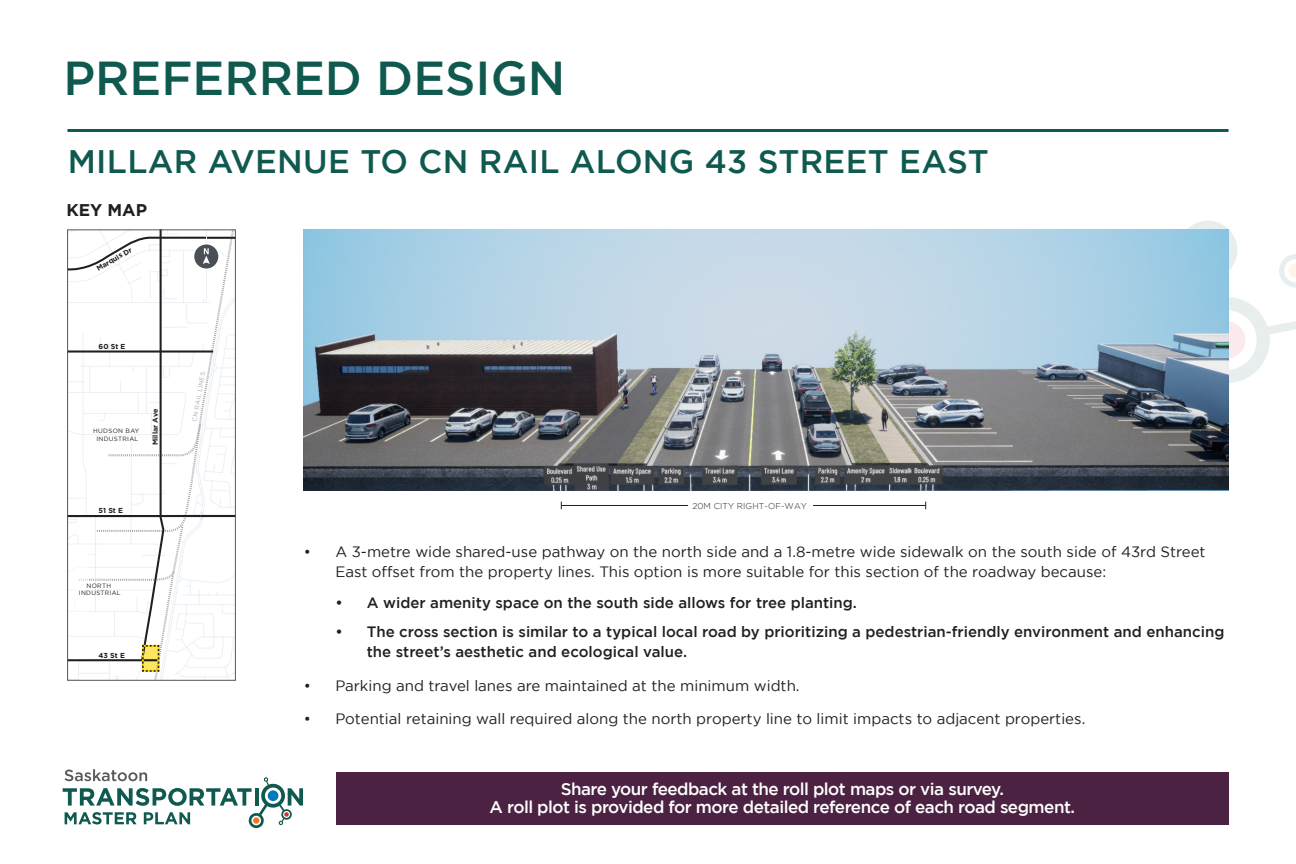
<style>
.page{position:relative;width:1296px;height:864px;background:#fff}
.page>*{position:absolute;margin:0;border:0;box-sizing:border-box;transform-origin:0 0}
.Paragraph_Style_1{font:500 47.5px "Gotham";color:#0f594e}
.Paragraph_Style_1-2{font:500 32.5px "Gotham";letter-spacing:.01em;color:#0f594e}
.Paragraph_Style_2{font:500 17px "Gotham";letter-spacing:-.03em;color:#fff}
.Paragraph_Style_2-2{font:700 17px "Gotham";color:#231f20}
.t1{font:15px/20px "Gotham";color:#231f20}
.t2{font:500 15px/20px "Gotham";color:#231f20}
.Paragraph_Style_2-3{font:300 8.5px "Gotham";letter-spacing:.015em;color:#231f20}
.t3{font:700 7.25px "Gotham";color:#231f20}
.t4{font:6.2px/7.5px "Gotham";letter-spacing:.05em;color:#231f20;text-align:center}
.t5{font:6.2px "Gotham";color:#a8a9ad}
</style>
<div class="page">
<svg style="left:63px;top:769px;width:240px;height:59px"></svg>
<svg style="left:1128px;top:221px;width:168px;height:192px"></svg>
<hr style="left:68px;top:129px;width:1160px;height:3px;background:#0f594e">
<div style="left:336px;top:772px;width:892px;height:53px;background:#4c2243"></div>
<img style="left:304px;top:230px;width:924px;height:261px">
<hr style="left:561px;top:505px;width:365px;height:1px;background:#231f20">
<div style="left:688px;top:500px;width:124px;height:11px;background:#fff"></div>
<svg style="left:68px;top:230px;width:167px;height:450px"></svg>
<p class="Paragraph_Style_1" style="left:64px;top:51px;width:503px">PREFERRED DESIGN</p>
<p class="Paragraph_Style_1-2" style="left:68px;top:143px;width:922px">MILLAR AVENUE TO CN RAIL ALONG 43 STREET EAST</p>
<p class="Paragraph_Style_2-2" style="left:66px;top:200px;width:82px">KEY MAP</p>
<p class="t3" style="left:104px;top:260px;width:27px;rotate:-30deg">rquis D</p>
<p class="t3" style="left:99px;top:342px;width:28px">60 St E</p>
<p class="t4" style="left:93px;top:427px;width:48px">HUDSON BAY<br>INDUSTRIAL</p>
<p class="t3" style="left:151px;top:445px;width:38px;rotate:-90deg">Millar Ave</p>
<p class="t3" style="left:99px;top:507px;width:26px">51 St E</p>
<p class="t4" style="left:79px;top:582px;width:43px">NORTH<br>INDUSTRIAL</p>
<p class="t3" style="left:99px;top:651px;width:28px">43 St E</p>
<p class="t5" style="left:191px;top:421px;width:52px;rotate:-80deg">CN RAIL LINES</p>
<p class="Paragraph_Style_2-3" style="left:693px;top:501px;width:116px">20M CITY RIGHT-OF-WAY</p>
<p class="t1" style="left:335px;top:542px;width:872px;text-indent:-32px">• A 3-metre wide shared-use pathway on the north side and a 1.8-metre wide sidewalk on the south side of 43rd Street<br>East offset from the property lines. This option is more suitable for this section of the roadway because:</p>
<p class="t2" style="left:335px;top:593px;width:523px">• A wider amenity space on the south side allows for tree planting.</p>
<p class="t2" style="left:367px;top:622px;width:859px;text-indent:-32px">• The cross section is similar to a typical local road by prioritizing a pedestrian-friendly environment and enhancing the street’s aesthetic and ecological value.</p>
<p class="t1" style="left:304px;top:675px;width:497px">• Parking and travel lanes are maintained at the minimum width.</p>
<p class="t1" style="left:304px;top:709px;width:783px">• Potential retaining wall required along the north property line to limit impacts to adjacent properties.</p>
<p class="Paragraph_Style_2" style="left:561px;top:779px;width:445px">Share your feedback at the roll plot maps or via survey.</p>
<p class="Paragraph_Style_2" style="left:490px;top:797px;width:587px">A roll plot is provided for more detailed reference of each road segment.</p>
</div>
